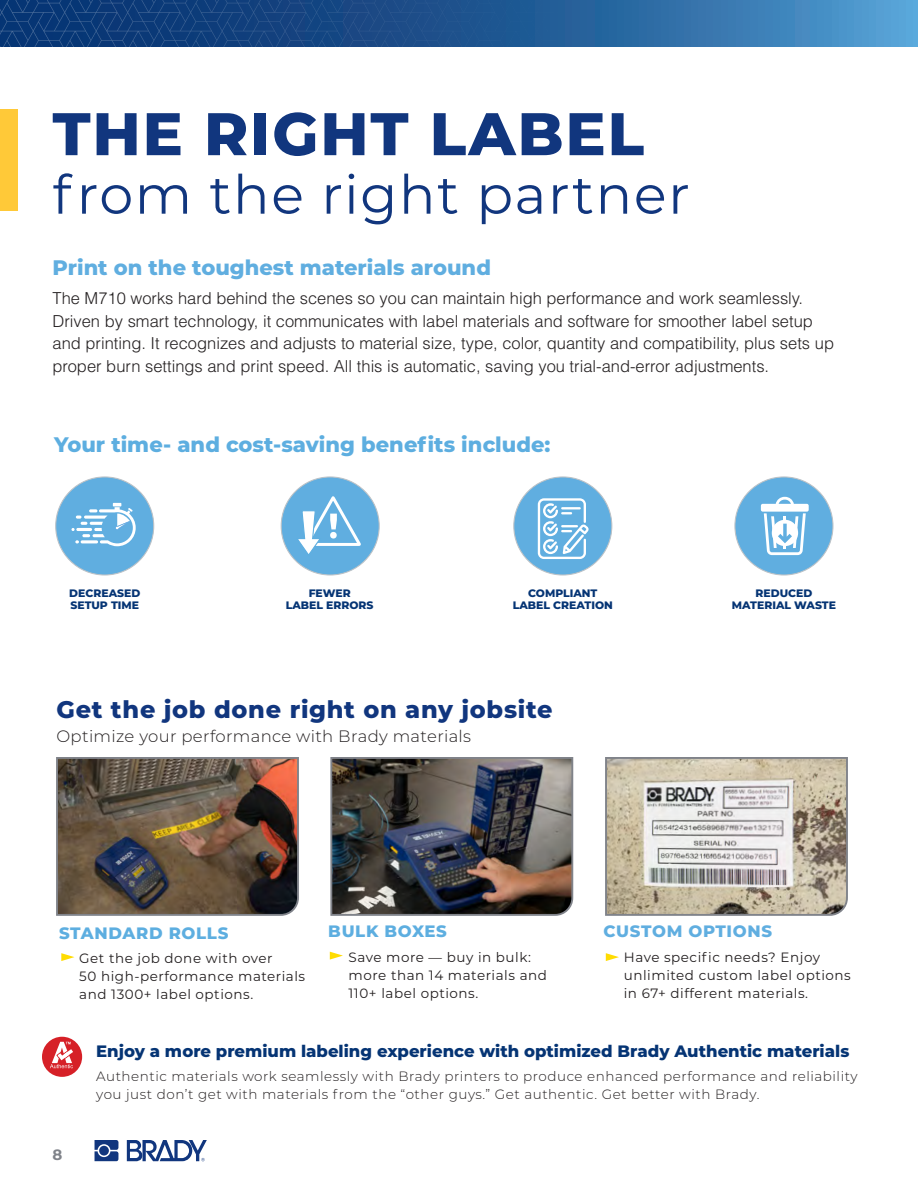
<style>
.page{position:relative;width:918px;height:1188px;background:#fff}
.page>*{position:absolute;margin:0;border:0;box-sizing:border-box;transform-origin:0 0}
._05_Body_copy{font:800 60px "Montserrat";letter-spacing:.03em;color:#11367e}
._05_Body_copy-2{font:54px "Montserrat";letter-spacing:.03em;color:#11367e}
._01_Product_Title{font:800 24px "Montserrat";letter-spacing:.03em;color:#11367e}
.t1{font:800 21px "Montserrat";color:#5daee0}
.t2{font:800 21px "Montserrat";color:#60aee0}
.t3{font:300 16.5px/22.5px "Helvetica LT Std";color:#231f20}
._01_Product_Title-2{font:800 16.5px "Montserrat";color:#053474}
._01_Product_Title-3{font:300 16.5px "Montserrat";letter-spacing:.02em;color:#231f20}
._01_Product_Title-4{font:800 16.5px "Montserrat";letter-spacing:.04em;color:#5daee0}
._01_Product_Title-5{font:800 16.5px "Montserrat";letter-spacing:.04em;color:#60aee0}
.t4{font:700 15px "Montserrat";color:#80838a}
._01_Product_Title-6{font:13.5px/18px "Montserrat";letter-spacing:.04em;color:#231f20}
._01_Product_Title-7{font:300 13.5px/18px "Montserrat";letter-spacing:.04em;color:#231f20}
._01_Product_Title-8{font:800 10.8px/12px "Montserrat";color:#053474;text-align:center}
</style>
<div class="page">
<div style="left:0;top:109px;width:18px;height:101px;background:#ffc938"></div>
<img style="left:0;top:0;width:918px;height:46px">
<svg style="left:95px;top:1140px;width:23px;height:21px"></svg>
<div style="left:99px;top:1146px;width:10px;height:10px;background:#11367e;border-radius:50%"></div>
<svg style="left:127px;top:1140px;width:80px;height:21px"></svg>
<img style="left:330px;top:757px;width:244px;height:159px">
<img style="left:56px;top:757px;width:243px;height:159px">
<svg style="left:605px;top:757px;width:243px;height:159px;background:#beb8ab"></svg>
<svg style="left:330px;top:952px;width:13px;height:8px"></svg>
<svg style="left:606px;top:953px;width:13px;height:8px"></svg>
<svg style="left:61px;top:953px;width:13px;height:8px"></svg>
<div style="left:735px;top:477px;width:98px;height:98px;background:#60aee0;border-radius:50%"></div>
<svg style="left:761px;top:497px;width:48px;height:58px"></svg>
<div style="left:56px;top:477px;width:98px;height:98px;background:#60aee0;border-radius:50%"></div>
<svg style="left:71px;top:503px;width:65px;height:43px"></svg>
<hr style="left:76px;top:528px;width:16px;height:3px;background:#fff;border-radius:2px">
<div style="left:281px;top:477px;width:98px;height:98px;background:#60aee0;border-radius:50%"></div>
<svg style="left:298px;top:496px;width:63px;height:58px"></svg>
<div style="left:514px;top:477px;width:98px;height:98px;background:#60aee0;border-radius:50%"></div>
<svg style="left:538px;top:498px;width:51px;height:61px"></svg>
<div style="left:42px;top:1037px;width:40px;height:40px;background:#d62027;border-radius:50%"></div>
<svg style="left:50px;top:1042px;width:23px;height:26px"></svg>
<p class="_05_Body_copy" style="left:52px;top:90px;width:593px">THE RIGHT LABEL</p>
<p class="_05_Body_copy-2" style="left:52px;top:157px;width:639px">from the right partner</p>
<p class="t2" style="left:52px;top:252px;width:440px">Print on the toughest materials around</p>
<p class="t3" style="left:52px;top:287px;width:783px">The M710 works hard behind the scenes so you can maintain high performance and work seamlessly.<br>Driven by smart technology, it communicates with label materials and software for smoother label setup and printing. It recognizes and adjusts to material size, type, color, quantity and compatibility, plus sets up proper burn settings and print speed. All this is automatic, saving you trial-and-error adjustments.</p>
<p class="t1" style="left:54px;top:429px;width:498px">Your time- and cost-saving benefits include:</p>
<p class="_01_Product_Title-8" style="left:69px;top:587px;width:73px;text-align:left">DECREASED<br>SETUP TIME</p>
<p class="_01_Product_Title-8" style="left:732px;top:587px;width:106px">REDUCED<br>MATERIAL WASTE</p>
<p class="_01_Product_Title-8" style="left:286px;top:587px;width:89px">FEWER<br>LABEL ERRORS</p>
<p class="_01_Product_Title-8" style="left:513px;top:587px;width:102px">COMPLIANT<br>LABEL CREATION</p>
<p class="_01_Product_Title" style="left:56px;top:692px;width:498px">Get the job done right on any jobsite</p>
<p class="_01_Product_Title-3" style="left:56px;top:725px;width:416px">Optimize your performance with Brady materials</p>
<p class="_01_Product_Title-4" style="left:59px;top:921px;width:171px">STANDARD ROLLS</p>
<p class="_01_Product_Title-6" style="left:79px;top:949px;width:227px">Get the job done with over<br>50 high-performance materials and 1300+ label options.</p>
<p class="_01_Product_Title-4" style="left:328px;top:919px;width:120px">BULK BOXES</p>
<p class="_01_Product_Title-6" style="left:349px;top:948px;width:200px">Save more — buy in bulk: more than 14 materials and<br>110+ label options.</p>
<p class="_01_Product_Title-5" style="left:604px;top:919px;width:170px">CUSTOM OPTIONS</p>
<p class="_01_Product_Title-6" style="left:624px;top:948px;width:229px">Have specific needs? Enjoy unlimited custom label options in 67+ different materials.</p>
<p class="t4" style="left:53px;top:1144px;width:11px">8</p>
<p class="_01_Product_Title-2" style="left:96px;top:1039px;width:755px">Enjoy a more premium labeling experience with optimized Brady Authentic materials</p>
<p class="_01_Product_Title-7" style="left:96px;top:1067px;width:763px">Authentic materials work seamlessly with Brady printers to produce enhanced performance and reliability you just don’t get with materials from the “other guys.” Get authentic. Get better with Brady.</p>
</div>
